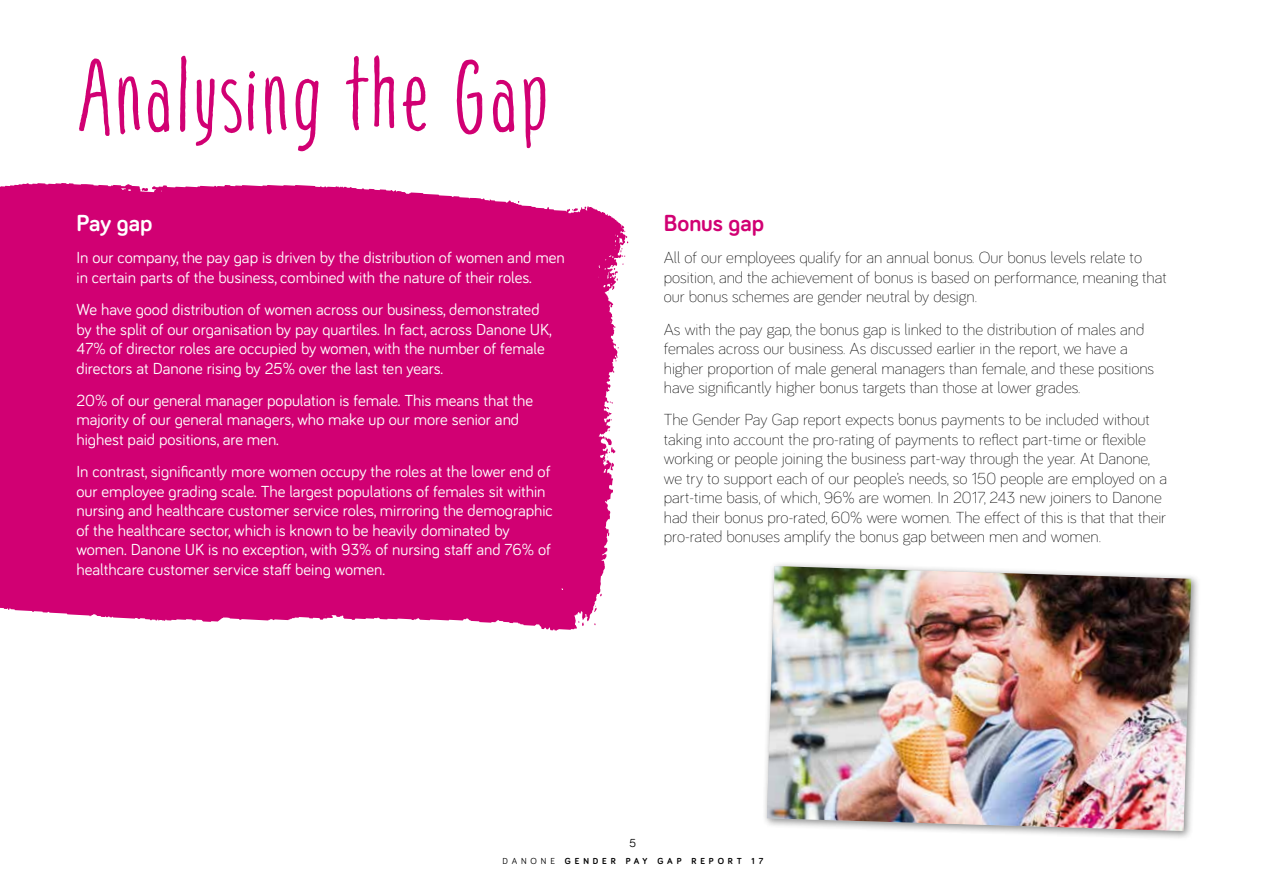
<style>
.page{position:relative;width:1263px;height:893px;background:#fff}
.page>*{position:absolute;margin:0;border:0;box-sizing:border-box;transform-origin:0 0}
.t1{font:108px "Soft Rocks";color:#d10073}
.t2{font:700 24px "Bariol";color:#d10073}
.t3{font:700 24px "Bariol";color:#fff}
.t4{font:300 16.5px/19.5px "Bariol";color:#000}
.t5{font:16.5px/19.5px "Bariol";color:#fff}
.t6{font:12px "Bariol";color:#000}
.t7{font:700 9px "Bariol";letter-spacing:.43em;color:#000}
.s1{font-weight:400}
</style>
<div class="page">
<svg style="left:0;top:183px;width:628px;height:447px;background:#d4137d"></svg>
<div style="left:762px;top:561px;width:439px;height:280px;background:#000;opacity:.45"></div>
<img style="left:767px;top:566px;width:424px;height:265px">
<h1 class="t1" style="left:77px;top:28px;width:477px">Analysing the Gap</h1>
<h2 class="t3" style="left:77px;top:206px;width:77px">Pay gap</h2>
<p class="t5" style="left:77px;top:247px;width:490px">In our company, the pay gap is driven by the distribution of women and men in certain parts of the business, combined with the nature of their roles.</p>
<p class="t5" style="left:77px;top:299px;width:477px">We have good distribution of women across our business, demonstrated by the split of our organisation by pay quartiles. In fact, across Danone UK, 47% of director roles are occupied by women, with the number of female directors at Danone rising by 25% over the last ten years.</p>
<p class="t5" style="left:77px;top:390px;width:458px">20% of our general manager population is female. This means that the majority of our general managers, who make up our more senior and highest paid positions, are men.</p>
<p class="t5" style="left:77px;top:461px;width:478px">In contrast, significantly more women occupy the roles at the lower end of our employee grading scale. The largest populations of females sit within nursing and healthcare customer service roles, mirroring the demographic of the healthcare sector, which is known to be heavily dominated by women. Danone UK is no exception, with 93% of nursing staff and 76% of healthcare customer service staff being women.</p>
<h2 class="t2" style="left:664px;top:206px;width:102px">Bonus gap</h2>
<p class="t4" style="left:664px;top:247px;width:504px">All of our employees qualify for an annual bonus. Our bonus levels relate to position, and the achievement of bonus is based on performance, meaning that our bonus schemes are gender neutral by design.</p>
<p class="t4" style="left:664px;top:318px;width:492px">As with the pay gap, the bonus gap is linked to the distribution of males and females across our business. As discussed earlier in the report, we have a higher proportion of male general managers than female, and these positions have significantly higher bonus targets than those at lower grades.</p>
<p class="t4" style="left:664px;top:409px;width:505px">The Gender Pay Gap report expects bonus payments to be included without taking into account the pro-rating of payments to reflect part-time or flexible working or people joining the business part-way through the year. At Danone, we try to support each of our people’s needs, so 150 people are employed on a part-time basis, of which, 96% are women. In 2017, 243 new joiners to Danone had their bonus pro-rated, 60% were women. The effect of this is that that their pro-rated bonuses amplify the bonus gap between men and women.</p>
<p class="t6" style="left:629px;top:834px;width:8px">5</p>
<p class="t7" style="left:503px;top:854px;width:262px"><span class="s1">DANONE</span> GENDER PAY GAP REPORT 17</p>
</div>
